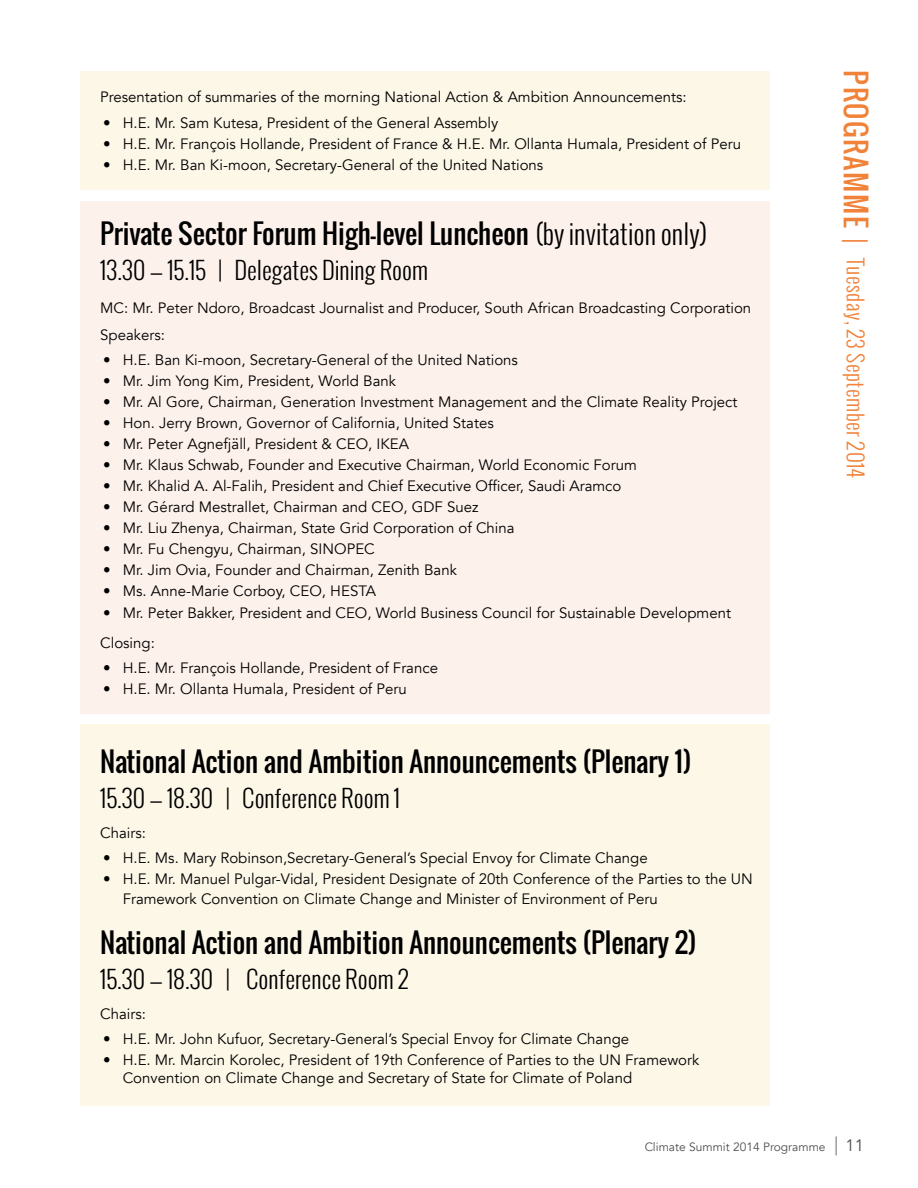
<style>
.page{position:relative;width:918px;height:1188px;background:#fff}
.page>*{position:absolute;margin:0;border:0;box-sizing:border-box;transform-origin:0 0}
.t1{font:27px "Oswald";color:#000}
.t2{font:300 24px "Oswald";color:#000}
.t3{font:300 21.15px "Oswald";letter-spacing:.02em;color:#f08239}
.t4{font:15px/27px "Avenir";color:#000}
.t5{font:12px "Avenir";color:#000}
.s1{font-weight:300}
.s2{font-weight:400;font-size:28.2px}
.s3{font-size:28.2px}
.s4{font-size:24.75px}
.s5{font-size:16.5px}
</style>
<div class="page">
<div style="left:80px;top:201px;width:690px;height:513px;background:#fdf1eb"></div>
<div style="left:80px;top:724px;width:690px;height:382px;background:#fdf7e8"></div>
<div style="left:80px;top:71px;width:690px;height:119px;background:#fdf7e8"></div>
<p class="t4" style="left:100px;top:84px;width:588px">Presentation of summaries of the morning National Action &amp; Ambition Announcements:</p>
<p class="t4" style="left:103px;top:109px;width:397px">• H.E. Mr. Sam Kutesa, President of the General Assembly</p>
<p class="t4" style="left:103px;top:130px;width:639px">• H.E. Mr. François Hollande, President of France &amp; H.E. Mr. Ollanta Humala, President of Peru</p>
<p class="t4" style="left:103px;top:151px;width:442px">• H.E. Mr. Ban Ki-moon, Secretary-General of the United Nations</p>
<h1 class="t1" style="left:100px;top:213px;width:608px">Private Sector Forum High-level Luncheon <span class="s1">(by invitation only)</span></h1>
<h2 class="t2" style="left:100px;top:254px;width:330px">13.30 — 15.15 | Delegates Dining Room</h2>
<p class="t4" style="left:100px;top:295px;width:653px">MC: Mr. Peter Ndoro, Broadcast Journalist and Producer, South African Broadcasting Corporation<br>Speakers:</p>
<p class="t4" style="left:103px;top:347px;width:416px">• H.E. Ban Ki-moon, Secretary-General of the United Nations</p>
<p class="t4" style="left:103px;top:368px;width:294px">• Mr. Jim Yong Kim, President, World Bank</p>
<p class="t4" style="left:103px;top:389px;width:636px">• Mr. Al Gore, Chairman, Generation Investment Management and the Climate Reality Project</p>
<p class="t4" style="left:103px;top:410px;width:392px">• Hon. Jerry Brown, Governor of California, United States</p>
<p class="t4" style="left:103px;top:431px;width:307px">• Mr. Peter Agnefjäll, President &amp; CEO, IKEA</p>
<p class="t4" style="left:103px;top:452px;width:535px">• Mr. Klaus Schwab, Founder and Executive Chairman, World Economic Forum</p>
<p class="t4" style="left:103px;top:473px;width:520px">• Mr. Khalid A. Al-Falih, President and Chief Executive Officer, Saudi Aramco</p>
<p class="t4" style="left:103px;top:494px;width:377px">• Mr. Gérard Mestrallet, Chairman and CEO, GDF Suez</p>
<p class="t4" style="left:103px;top:515px;width:413px">• Mr. Liu Zhenya, Chairman, State Grid Corporation of China</p>
<p class="t4" style="left:103px;top:536px;width:273px">• Mr. Fu Chengyu, Chairman, SINOPEC</p>
<p class="t4" style="left:103px;top:557px;width:355px">• Mr. Jim Ovia, Founder and Chairman, Zenith Bank</p>
<p class="t4" style="left:103px;top:578px;width:275px">• Ms. Anne-Marie Corboy, CEO, HESTA</p>
<p class="t4" style="left:100px;top:598px;width:632px;line-height:30px">• Mr. Peter Bakker, President and CEO, World Business Council for Sustainable Development<br>Closing:</p>
<p class="t4" style="left:103px;top:655px;width:336px">• H.E. Mr. François Hollande, President of France</p>
<p class="t4" style="left:103px;top:676px;width:305px">• H.E. Mr. Ollanta Humala, President of Peru</p>
<h1 class="t1" style="left:100px;top:741px;width:593px">National Action and Ambition Announcements (Plenary 1)</h1>
<h2 class="t2" style="left:100px;top:782px;width:301px">15.30 — 18.30 | Conference Room 1</h2>
<p class="t4" style="left:100px;top:820px;width:47px">Chairs:</p>
<p class="t4" style="left:103px;top:845px;width:546px">• H.E. Ms. Mary Robinson,Secretary-General’s Special Envoy for Climate Change</p>
<p class="t4" style="left:123px;top:870px;width:632px;line-height:19.5px;text-indent:-20px">• H.E. Mr. Manuel Pulgar-Vidal, President Designate of 20th Conference of the Parties to the UN<br>Framework Convention on Climate Change and Minister of Environment of Peru</p>
<h1 class="t1" style="left:100px;top:922px;width:598px">National Action and Ambition Announcements (Plenary 2)</h1>
<h2 class="t2" style="left:100px;top:962px;width:310px">15.30 — 18.30 | Conference Room 2</h2>
<p class="t4" style="left:100px;top:1000px;width:47px">Chairs:</p>
<p class="t4" style="left:103px;top:1026px;width:528px">• H.E. Mr. John Kufuor, Secretary-General’s Special Envoy for Climate Change</p>
<p class="t4" style="left:123px;top:1051px;width:578px;line-height:18px;text-indent:-20px">• H.E. Mr. Marcin Korolec, President of 19th Conference of Parties to the UN Framework<br>Convention on Climate Change and Secretary of State for Climate of Poland</p>
<h3 class="t3" style="left:870px;top:70px;width:408px;rotate:90deg"><span class="s2">PROGRAMME</span> <span class="s3">|</span> Tuesday, 23 September 2014</h3>
<p class="t5" style="left:645px;top:1139px;width:221px">Climate Summit 2014 Programme <span class="s4">|</span> <span class="s5">11</span></p>
</div>
